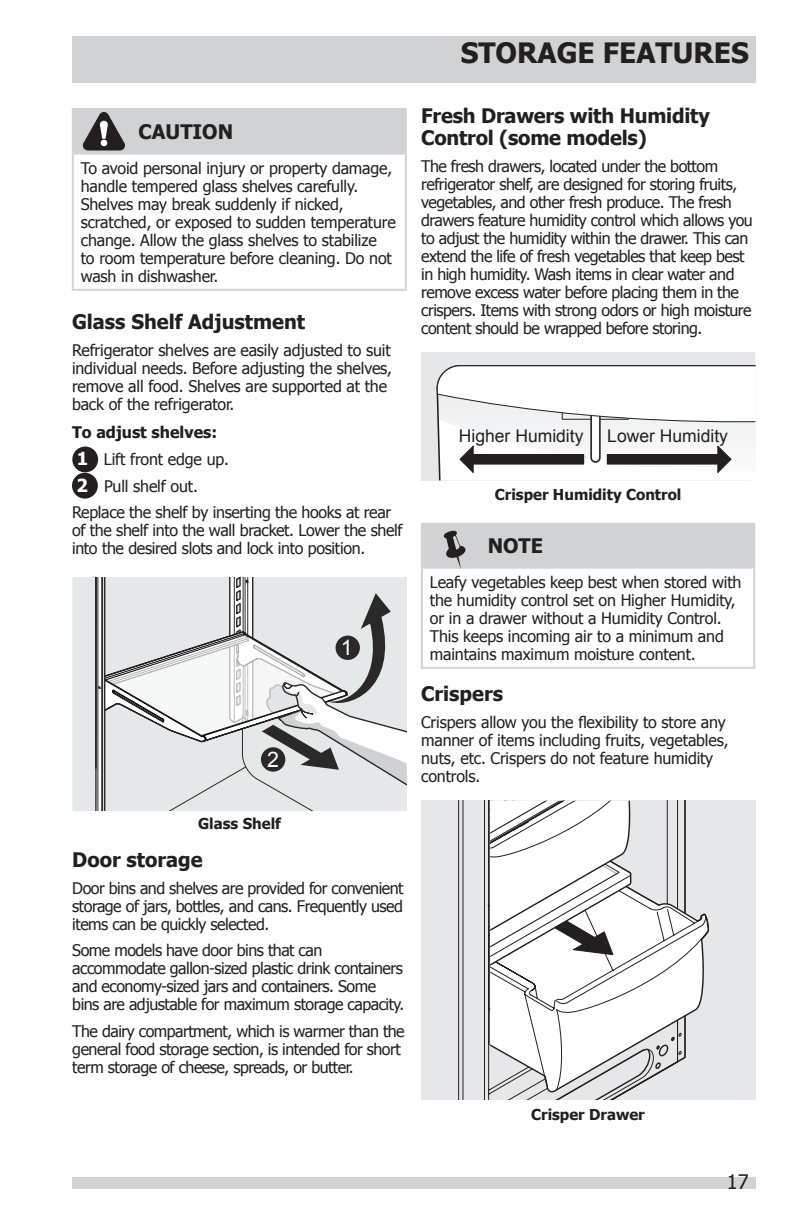
<style>
.page{position:relative;width:792px;height:1224px;background:#fff}
.page>*{position:absolute;margin:0;border:0;box-sizing:border-box;transform-origin:0 0}
.ID_Heading_Even{font:700 28px "Tahoma";color:#231f20}
.t1{font:21.4px "Arial";color:#fff}
.ID_1st_Level_Sub_Hea{font:700 20px/22px "Tahoma";letter-spacing:-.01em;color:#231f20}
.ID_Warning_Note_Head{font:700 20px "Tahoma";color:#231f20}
.t2{font:20px "Tahoma";color:#231f20}
.t3{font:17.4px "Arial";color:#231f20}
.ID_Body_Text{font:16px/18px "Tahoma";letter-spacing:-.03em;color:#231f20}
.ID_Body_Text-2{font:16px/18px "Tahoma";letter-spacing:-.01em;color:#231f20}
.ID_Caution_Warning_D{font:16px/18px "Tahoma";letter-spacing:-.01em;color:#231f20}
.ID_Note_Important_Te{font:16px/18px "Tahoma";letter-spacing:-.01em;color:#231f20}
.ID_Numbered_Text{font:16px "Tahoma";letter-spacing:-.01em;color:#231f20}
.ID_Body_Text-3{font:700 16px "Tahoma";color:#231f20}
.ID_Graphic_Tags{font:700 15px "Tahoma";color:#231f20}
.s1{font-weight:700;font-size:18px;color:#fff}
</style>
<div class="page">
<hr style="left:72px;top:108px;width:59px;height:2px;background:#d1d2d4">
<hr style="left:72px;top:110px;width:2px;height:43px;background:#d1d2d4">
<hr style="left:131px;top:108px;width:276px;height:2px;background:#d1d2d4">
<hr style="left:405px;top:110px;width:2px;height:43px;background:#d1d2d4">
<hr style="left:72px;top:153px;width:59px;height:2px;background:#d1d2d4">
<hr style="left:72px;top:155px;width:2px;height:134px;background:#d1d2d4">
<hr style="left:131px;top:153px;width:276px;height:2px;background:#d1d2d4">
<hr style="left:405px;top:155px;width:2px;height:134px;background:#d1d2d4">
<hr style="left:72px;top:289px;width:59px;height:2px;background:#d1d2d4">
<hr style="left:131px;top:289px;width:276px;height:2px;background:#d1d2d4">
<svg style="left:74px;top:110px;width:331px;height:43px"></svg>
<div style="left:72px;top:1177px;width:684px;height:12px;background:#d3d3d3"></div>
<div style="left:72px;top:37px;width:684px;height:46px;background:#d1d2d4"></div>
<div style="left:72px;top:577px;width:22px;height:234px;background:#e4e8e9"></div>
<svg style="left:94px;top:577px;width:313px;height:234px"></svg>
<div style="left:72px;top:447px;width:26px;height:25px;background:#231f20;border-radius:50%"></div>
<div style="left:72px;top:473px;width:26px;height:26px;background:#231f20;border-radius:50%"></div>
<div style="left:686px;top:801px;width:69px;height:299px;background:#e6e7e9"></div>
<svg style="left:421px;top:801px;width:265px;height:299px"></svg>
<svg style="left:490px;top:853px;width:219px;height:237px"></svg>
<hr style="left:488px;top:801px;width:2px;height:244px;background:#231f20">
<svg style="left:490px;top:801px;width:146px;height:169px"></svg>
<div style="left:421px;top:352px;width:334px;height:128px;background:#e6e7e9"></div>
<svg style="left:436px;top:364px;width:319px;height:116px"></svg>
<hr style="left:421px;top:523px;width:59px;height:2px;background:#d1d2d4">
<hr style="left:421px;top:525px;width:2px;height:42px;background:#d1d2d4">
<hr style="left:480px;top:523px;width:275px;height:2px;background:#d1d2d4">
<hr style="left:753px;top:525px;width:2px;height:42px;background:#d1d2d4">
<hr style="left:421px;top:567px;width:59px;height:2px;background:#d1d2d4">
<hr style="left:421px;top:569px;width:2px;height:98px;background:#d1d2d4">
<hr style="left:480px;top:567px;width:275px;height:2px;background:#d1d2d4">
<hr style="left:753px;top:569px;width:2px;height:98px;background:#d1d2d4">
<hr style="left:421px;top:667px;width:59px;height:2px;background:#d1d2d4">
<hr style="left:480px;top:667px;width:275px;height:2px;background:#d1d2d4">
<div style="left:422px;top:525px;width:332px;height:44px;background:#d1d2d4"></div>
<p class="ID_Heading_Even" style="left:461px;top:33px;width:289px">STORAGE FEATURES</p>
<p class="ID_Warning_Note_Head" style="left:139px;top:118px;width:96px">CAUTION</p>
<p class="ID_Caution_Warning_D" style="left:81px;top:158px;width:317px">To avoid personal injury or property damage, handle tempered glass shelves carefully.<br>Shelves may break suddenly if nicked, scratched, or exposed to sudden temperature change. Allow the glass shelves to stabilize<br>to room temperature before cleaning. Do not wash in dishwasher.</p>
<p class="ID_1st_Level_Sub_Hea" style="left:72px;top:310px;width:235px">Glass Shelf Adjustment</p>
<p class="ID_Body_Text-2" style="left:72px;top:340px;width:322px">Refrigerator shelves are easily adjusted to suit individual needs. Before adjusting the shelves, remove all food. Shelves are supported at the back of the refrigerator.</p>
<p class="ID_Body_Text-3" style="left:72px;top:421px;width:147px">To adjust shelves:</p>
<p class="ID_Numbered_Text" style="left:77px;top:448px;width:154px"><span class="s1">1</span> Lift front edge up.</p>
<p class="ID_Numbered_Text" style="left:77px;top:475px;width:123px"><span class="s1">2</span> Pull shelf out.</p>
<p class="ID_Body_Text" style="left:72px;top:503px;width:332px">Replace the shelf by inserting the hooks at rear of the shelf into the wall bracket. Lower the shelf into the desired slots and lock into position.</p>
<p class="t1" style="left:267px;top:745px;width:13px">2</p>
<p class="ID_Graphic_Tags" style="left:198px;top:813px;width:84px">Glass Shelf</p>
<p class="t1" style="left:341px;top:634px;width:13px">1</p>
<p class="ID_1st_Level_Sub_Hea" style="left:72px;top:847px;width:132px">Door storage</p>
<p class="ID_Body_Text" style="left:72px;top:878px;width:333px;text-align:justify">Door bins and shelves are provided for convenient storage of jars, bottles, and cans. Frequently used items can be quickly selected.</p>
<p class="ID_Body_Text" style="left:72px;top:941px;width:334px">Some models have door bins that can accommodate gallon-sized plastic drink containers and economy-sized jars and containers. Some bins are adjustable for maximum storage capacity.</p>
<p class="ID_Body_Text" style="left:72px;top:1021px;width:334px">The dairy compartment, which is warmer than the general food storage section, is intended for short term storage of cheese, spreads, or butter.</p>
<p class="ID_1st_Level_Sub_Hea" style="left:421px;top:104px;width:290px">Fresh Drawers with Humidity<br>Control (some models)</p>
<p class="ID_Body_Text" style="left:421px;top:156px;width:333px">The fresh drawers, located under the bottom refrigerator shelf, are designed for storing fruits, vegetables, and other fresh produce. The fresh drawers feature humidity control which allows you to adjust the humidity within the drawer. This can extend the life of fresh vegetables that keep best in high humidity. Wash items in clear water and remove excess water before placing them in the crispers. Items with strong odors or high moisture content should be wrapped before storing.</p>
<p class="t3" style="left:459px;top:425px;width:126px">Higher Humidity</p>
<p class="t3" style="left:607px;top:425px;width:122px">Lower Humidity</p>
<p class="ID_Graphic_Tags" style="left:495px;top:484px;width:188px">Crisper Humidity Control</p>
<p class="ID_Warning_Note_Head" style="left:488px;top:532px;width:57px">NOTE</p>
<p class="ID_Note_Important_Te" style="left:430px;top:572px;width:313px">Leafy vegetables keep best when stored with the humidity control set on Higher Humidity, or in a drawer without a Humidity Control.<br>This keeps incoming air to a minimum and maintains maximum moisture content.</p>
<p class="ID_1st_Level_Sub_Hea" style="left:421px;top:682px;width:83px">Crispers</p>
<p class="ID_Body_Text-2" style="left:421px;top:712px;width:309px">Crispers allow you the flexibility to store any manner of items including fruits, vegetables, nuts, etc. Crispers do not feature humidity controls.</p>
<p class="ID_Graphic_Tags" style="left:531px;top:1104px;width:115px">Crisper Drawer</p>
<p class="t2" style="left:727px;top:1168px;width:23px">17</p>
</div>
